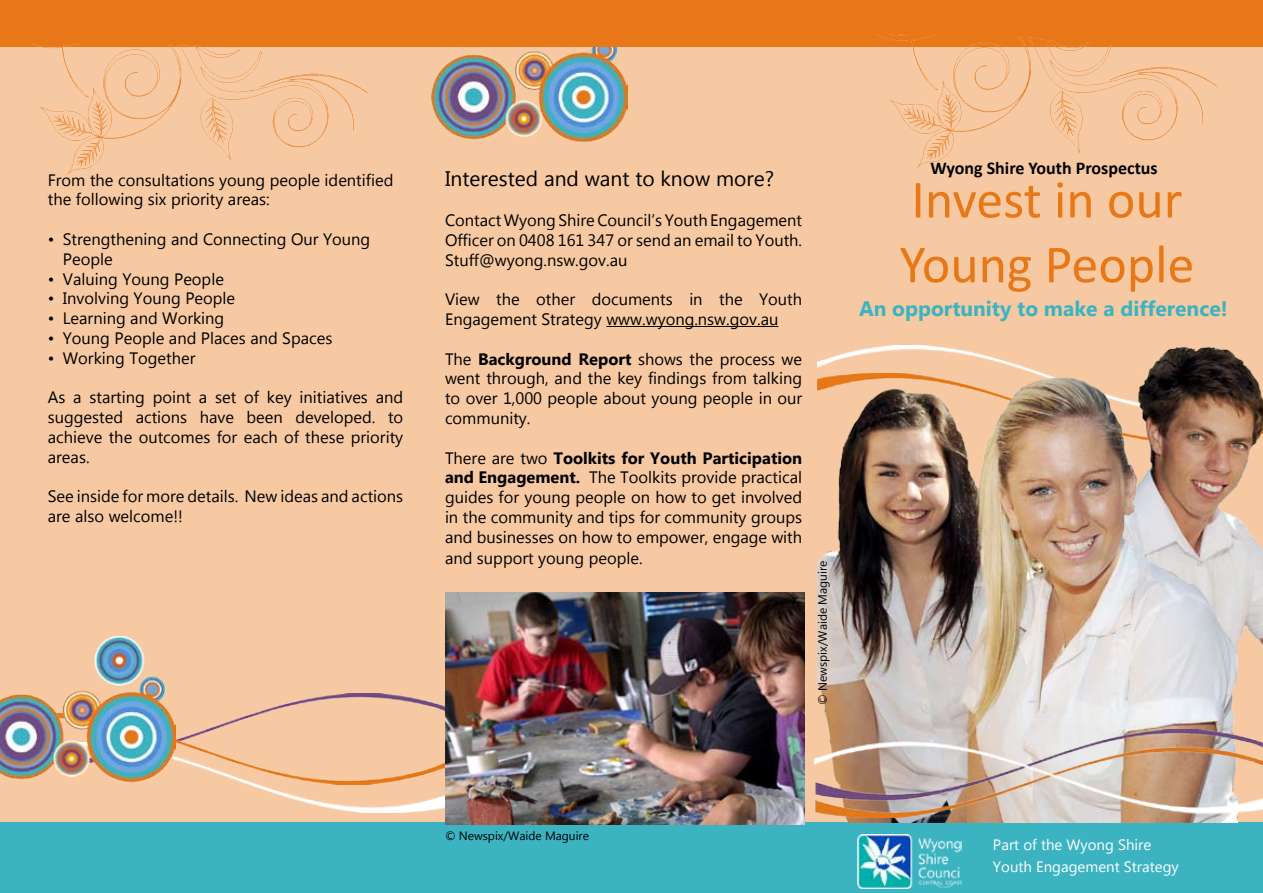
<style>
.page{position:relative;width:1263px;height:893px;background:#fff}
.page>*{position:absolute;margin:0;border:0;box-sizing:border-box;transform-origin:0 0}
.t1{font:54px/64.8px "Calibri";color:#e87717}
.t2{font:700 21px "Segoe UI";color:#3bb3c1}
.t3{font:21px "Segoe UI";color:#000}
.t4{font:700 18px "Calibri";color:#000}
.t5{font:16.5px/19.8px "Segoe UI";color:#000;text-align:justify}
.t6{font:15px/21.6px "Segoe UI";color:#fff}
.t7{font:12px "Segoe UI";color:#000}
.s1{font-weight:700}
</style>
<div class="page">
<div style="left:0;top:47px;width:1263px;height:776px;background:#f6c9a2"></div>
<div style="left:0;top:0;width:1263px;height:47px;background:#e87717"></div>
<div style="left:0;top:823px;width:1263px;height:70px;background:#3bb3c1"></div>
<hr style="left:606px;top:326px;width:172px;height:1px;background:#000">
<img style="left:857px;top:835px;width:104px;height:54px">
<img style="left:15px;top:44px;width:356px;height:130px">
<img style="left:818px;top:345px;width:212px;height:27px">
<img style="left:0;top:784px;width:445px;height:28px">
<img style="left:175px;top:693px;width:270px;height:21px">
<img style="left:175px;top:714px;width:270px;height:70px">
<img style="left:0;top:637px;width:175px;height:151px">
<img style="left:445px;top:593px;width:359px;height:232px">
<img style="left:431px;top:48px;width:197px;height:100px">
<img style="left:1030px;top:338px;width:233px;height:335px">
<img style="left:818px;top:372px;width:419px;height:450px">
<img style="left:864px;top:35px;width:356px;height:133px">
<img style="left:814px;top:730px;width:449px;height:87px">
<p class="t5" style="left:48px;top:169px;width:347px">From the consultations young people identified the following six priority areas:</p>
<p class="t5" style="left:63px;top:229px;width:309px;text-align:left">Strengthening and Connecting Our Young<br>People<br>Valuing Young People<br>Involving Young People<br>Learning and Working<br>Young People and Places and Spaces<br>Working Together</p>
<p class="t5" style="left:48px;top:387px;width:357px">As a starting point a set of key initiatives and suggested actions have been developed. to achieve the outcomes for each of these priority areas.</p>
<p class="t5" style="left:48px;top:486px;width:357px">See inside for more details. New ideas and actions are also welcome!!</p>
<p class="t5" style="left:48px;top:229px;width:8px">•</p>
<p class="t5" style="left:48px;top:268px;width:8px">• • • • •</p>
<p class="t3" style="left:445px;top:164px;width:331px">Interested and want to know more?</p>
<p class="t5" style="left:445px;top:210px;width:359px">Contact Wyong Shire Council’s Youth Engagement Officer on 0408 161 347 or send an email to Youth.<br>Stuff@wyong.nsw.gov.au</p>
<p class="t5" style="left:445px;top:289px;width:359px">View the other documents in the Youth<br>Engagement Strategy www.wyong.nsw.gov.au</p>
<p class="t5" style="left:445px;top:348px;width:359px">The <span class="s1">Background Report</span> shows the process we went through, and the key findings from talking to over 1,000 people about young people in our community.</p>
<p class="t5" style="left:445px;top:447px;width:359px">There are two <span class="s1">Toolkits for Youth Participation and Engagement.</span> The Toolkits provide practical guides for young people on how to get involved in the community and tips for community groups and businesses on how to empower, engage with</p>
<p class="t5" style="left:445px;top:548px;width:199px">and support young people.</p>
<p class="t7" style="left:814px;top:705px;width:146px;rotate:-90deg">© Newspix/Waide Maguire</p>
<p class="t4" style="left:930px;top:156px;width:229px">Wyong Shire Youth Prospectus</p>
<h1 class="t1" style="left:899px;top:165px;width:296px">Invest in our<br>Young People</h1>
<p class="t2" style="left:859px;top:294px;width:370px">An opportunity to make a difference!</p>
<p class="t7" style="left:445px;top:827px;width:146px">© Newspix/Waide Maguire</p>
<p class="t6" style="left:993px;top:833px;width:187px">Part of the Wyong Shire<br>Youth Engagement Strategy</p>
</div>
